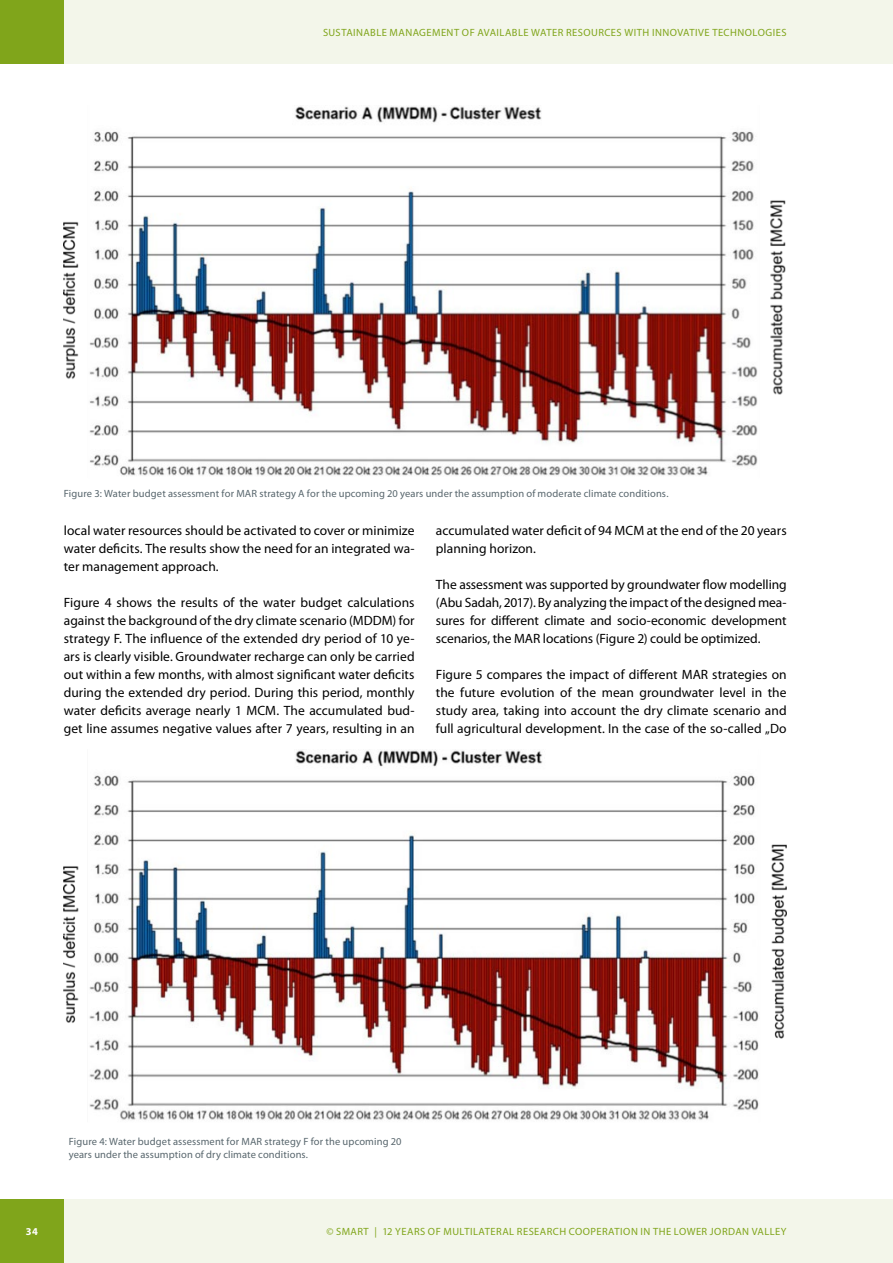
<style>
.page{position:relative;width:893px;height:1263px;background:#fff}
.page>*{position:absolute;margin:0;border:0;box-sizing:border-box;transform-origin:0 0}
.t1{font:13.5px/18px "Myriad Pro";color:#000;text-align:justify}
.t2{font:10.5px/12.6px "Myriad Pro";letter-spacing:.01em;color:#58666d}
.t3{font:10.5px "Myriad Pro";letter-spacing:.04em;color:#80a51b}
.t4{font:700 10.5px "Myriad Pro";color:#fff}
</style>
<div class="page">
<div style="left:0;top:0;width:893px;height:64px;background:#f3f6ea"></div>
<div style="left:0;top:1199px;width:893px;height:64px;background:#f3f6ea"></div>
<div style="left:0;top:1199px;width:64px;height:64px;background:#80a51b"></div>
<div style="left:0;top:0;width:64px;height:64px;background:#80a51b"></div>
<img style="left:63px;top:106px;width:723px;height:370px">
<img style="left:64px;top:750px;width:723px;height:371px">
<p class="t3" style="left:323px;top:26px;width:13px">Sustainable</p>
<p class="t3" style="left:390px;top:26px;width:17px">Management</p>
<p class="t3" style="left:462px;top:26px;width:29px">of Available</p>
<p class="t3" style="left:531px;top:26px;width:16px">Water</p>
<p class="t3" style="left:566px;top:26px;width:14px">Resources</p>
<p class="t3" style="left:624px;top:26px;width:8px">with</p>
<p class="t3" style="left:652px;top:26px;width:10px">Innovative</p>
<p class="t3" style="left:712px;top:26px;width:13px">Technologies</p>
<p class="t2" style="left:64px;top:487px;width:606px">Figure 3: Water budget assessment for MAR strategy A for the upcoming 20 years under the assumption of moderate climate conditions.</p>
<p class="t1" style="left:64px;top:521px;width:352px">local water resources should be activated to cover or minimize water deficits. The results show the need for an integrated wa&shy;ter management approach.</p>
<p class="t1" style="left:64px;top:593px;width:352px">Figure 4 shows the results of the water budget calculations against the background of the dry climate scenario (MDDM) for strategy F. The influence of the extended dry period of 10 ye&shy;ars is clearly visible. Groundwater recharge can only be carried out within a few months, with almost significant water deficits during the extended dry period. During this period, monthly water deficits average nearly 1 MCM. The accumulated bud&shy;get line assumes negative values after 7 years, resulting in an</p>
<p class="t1" style="left:436px;top:521px;width:352px">accumulated water deficit of 94 MCM at the end of the 20 years planning horizon.</p>
<p class="t1" style="left:436px;top:575px;width:352px">The assessment was supported by groundwater flow modelling (Abu Sadah, 2017). By analyzing the impact of the designed mea&shy;sures for different climate and socio-economic development scenarios, the MAR locations (Figure 2) could be optimized.</p>
<p class="t1" style="left:436px;top:665px;width:352px">Figure 5 compares the impact of different MAR strategies on the future evolution of the mean groundwater level in the study area, taking into account the dry climate scenario and full agricultural development. In the case of the so-called „Do</p>
<p class="t4" style="left:26px;top:1224px;width:13px">34</p>
<p class="t2" style="left:69px;top:1135px;width:334px">Figure 4: Water budget assessment for MAR strategy F for the upcoming 20 years under the assumption of dry climate conditions.</p>
<p class="t3" style="left:327px;top:1225px;width:76px">© SMART | 12 years</p>
<p class="t3" style="left:428px;top:1225px;width:23px">of multilateral</p>
<p class="t3" style="left:517px;top:1225px;width:7px">research</p>
<p class="t3" style="left:569px;top:1225px;width:8px">cooperation</p>
<p class="t3" style="left:641px;top:1225px;width:20px">in the</p>
<p class="t3" style="left:674px;top:1225px;width:14px">Lower</p>
<p class="t3" style="left:710px;top:1225px;width:13px">Jordan</p>
<p class="t3" style="left:752px;top:1225px;width:13px">Valley</p>
</div>
